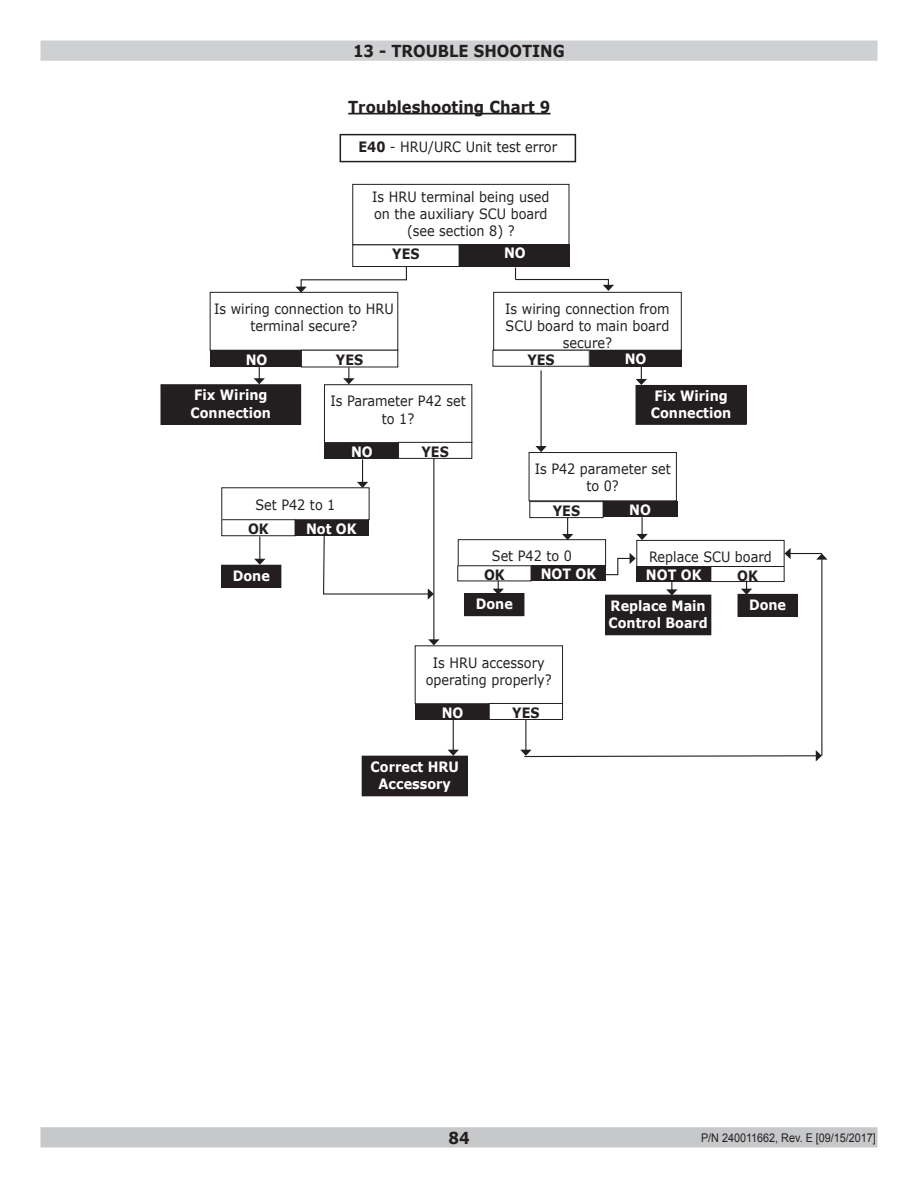
<style>
.page{position:relative;width:918px;height:1188px;background:#fff}
.page>*{position:absolute;margin:0;border:0;box-sizing:border-box;transform-origin:0 0}
.Paragraph_Style_3{font:700 16.5px "Verdana";color:#231f20;scale:.9 1}
.t1{font:14.25px/17.1px "Verdana";color:#231f20;text-align:center;scale:.9 1}
.t2{font:700 14.25px/17.1px "Verdana";color:#fff;scale:.9 1}
.t3{font:700 14.25px "Verdana";color:#231f20;scale:.9 1}
.t4{font:12px "Arial";color:#231f20;scale:.9 1}
.s1{font-weight:700}
</style>
<div class="page">
<div style="left:41px;top:1128px;width:836px;height:19px;background:#c7c8ca"></div>
<div style="left:40px;top:1127px;width:838px;height:21px;border:2px solid #c7c8ca"></div>
<div style="left:41px;top:41px;width:836px;height:19px;background:#cfd0d2"></div>
<div style="left:40px;top:40px;width:838px;height:21px;border:2px solid #cfd0d2"></div>
<hr style="left:348px;top:113px;width:202px;height:1px;background:#231f20">
<div style="left:352px;top:184px;width:217px;height:61px;border:1px solid #231f20"></div>
<div style="left:459px;top:244px;width:111px;height:23px;background:#231f20"></div>
<div style="left:352px;top:244px;width:107px;height:23px;border:1px solid #231f20"></div>
<div style="left:161px;top:385px;width:140px;height:39px;background:#231f20"></div>
<div style="left:161px;top:384px;width:140px;height:41px;border:1px solid #231f20"></div>
<svg style="left:295px;top:266px;width:113px;height:27px"></svg>
<svg style="left:515px;top:268px;width:1px;height:12px"></svg>
<hr style="left:516px;top:279px;width:92px;height:1px;background:#231f20">
<svg style="left:603px;top:279px;width:11px;height:12px"></svg>
<div style="left:636px;top:385px;width:110px;height:39px;background:#231f20"></div>
<div style="left:636px;top:385px;width:111px;height:40px;border:1px solid #231f20"></div>
<div style="left:340px;top:134px;width:236px;height:28px;border:2px solid #231f20"></div>
<svg style="left:254px;top:367px;width:11px;height:17px"></svg>
<div style="left:210px;top:292px;width:188px;height:59px;border:1px solid #231f20"></div>
<div style="left:210px;top:351px;width:93px;height:16px;background:#231f20"></div>
<div style="left:301px;top:350px;width:97px;height:17px;border:1px solid #231f20"></div>
<svg style="left:343px;top:367px;width:12px;height:17px"></svg>
<hr style="left:541px;top:370px;width:1px;height:77px;background:#231f20">
<svg style="left:535px;top:446px;width:12px;height:6px"></svg>
<div style="left:493px;top:292px;width:189px;height:59px;border:1px solid #231f20"></div>
<div style="left:590px;top:350px;width:92px;height:16px;background:#231f20"></div>
<div style="left:493px;top:350px;width:97px;height:17px;border:1px solid #231f20"></div>
<svg style="left:357px;top:460px;width:11px;height:27px"></svg>
<div style="left:324px;top:384px;width:148px;height:59px;border:1px solid #231f20"></div>
<div style="left:325px;top:443px;width:74px;height:16px;background:#231f20"></div>
<div style="left:398px;top:442px;width:74px;height:17px;border:1px solid #231f20"></div>
<svg style="left:636px;top:366px;width:11px;height:19px"></svg>
<div style="left:529px;top:452px;width:148px;height:49px;border:1px solid #231f20"></div>
<div style="left:603px;top:501px;width:75px;height:16px;background:#231f20"></div>
<div style="left:529px;top:501px;width:74px;height:17px;border:1px solid #231f20"></div>
<div style="left:738px;top:594px;width:59px;height:22px;background:#231f20"></div>
<div style="left:738px;top:594px;width:60px;height:23px;border:1px solid #231f20"></div>
<div style="left:458px;top:539px;width:148px;height:27px;border:1px solid #231f20"></div>
<div style="left:531px;top:566px;width:75px;height:15px;background:#231f20"></div>
<div style="left:457px;top:565px;width:74px;height:16px;border:1px solid #231f20"></div>
<svg style="left:562px;top:517px;width:11px;height:23px"></svg>
<div style="left:636px;top:540px;width:149px;height:27px;border:1px solid #231f20"></div>
<div style="left:636px;top:566px;width:75px;height:16px;background:#231f20"></div>
<div style="left:710px;top:566px;width:75px;height:16px;border:1px solid #231f20"></div>
<svg style="left:636px;top:517px;width:12px;height:23px"></svg>
<svg style="left:604px;top:553px;width:32px;height:23px"></svg>
<svg style="left:741px;top:581px;width:11px;height:14px"></svg>
<div style="left:606px;top:595px;width:105px;height:40px;background:#231f20"></div>
<svg style="left:666px;top:582px;width:12px;height:13px"></svg>
<div style="left:465px;top:594px;width:59px;height:22px;background:#231f20"></div>
<div style="left:464px;top:593px;width:60px;height:23px;border:1px solid #231f20"></div>
<svg style="left:493px;top:581px;width:11px;height:14px"></svg>
<svg style="left:254px;top:536px;width:12px;height:29px"></svg>
<div style="left:294px;top:520px;width:75px;height:16px;background:#231f20"></div>
<div style="left:221px;top:519px;width:74px;height:17px;border:1px solid #231f20"></div>
<div style="left:222px;top:565px;width:59px;height:22px;background:#231f20"></div>
<div style="left:221px;top:565px;width:60px;height:23px;border:1px solid #231f20"></div>
<hr style="left:453px;top:719px;width:1px;height:31px;background:#231f20">
<svg style="left:448px;top:750px;width:11px;height:6px"></svg>
<div style="left:415px;top:645px;width:148px;height:59px;border:1px solid #231f20"></div>
<div style="left:415px;top:704px;width:75px;height:16px;background:#231f20"></div>
<div style="left:489px;top:703px;width:74px;height:17px;border:1px solid #231f20"></div>
<div style="left:362px;top:756px;width:105px;height:40px;background:#231f20"></div>
<hr style="left:433px;top:458px;width:1px;height:182px;background:#231f20">
<svg style="left:428px;top:639px;width:12px;height:6px"></svg>
<svg style="left:323px;top:535px;width:111px;height:65px"></svg>
<hr style="left:525px;top:720px;width:1px;height:30px;background:#231f20">
<svg style="left:520px;top:750px;width:302px;height:11px"></svg>
<hr style="left:821px;top:559px;width:1px;height:197px;background:#231f20">
<svg style="left:816px;top:554px;width:12px;height:6px"></svg>
<hr style="left:790px;top:553px;width:32px;height:1px;background:#231f20">
<svg style="left:785px;top:548px;width:6px;height:11px"></svg>
<p class="Paragraph_Style_3" style="left:353px;top:39px;width:237px">13 - TROUBLE SHOOTING</p>
<p class="Paragraph_Style_3" style="left:348px;top:95px;width:226px">Troubleshooting Chart 9</p>
<p class="t1" style="left:359px;top:138px;width:222px"><span class="s1">E40</span> - HRU/URC Unit test error</p>
<p class="t1" style="left:372px;top:188px;width:198px">Is HRU terminal being used on the auxiliary SCU board (see section 8) ?</p>
<p class="t3" style="left:392px;top:244px;width:32px">YES</p>
<p class="t2" style="left:504px;top:244px;width:26px">NO</p>
<p class="t1" style="left:214px;top:300px;width:201px">Is wiring connection to HRU terminal secure?</p>
<p class="t2" style="left:246px;top:350px;width:26px">NO</p>
<p class="t3" style="left:336px;top:349px;width:32px">YES</p>
<p class="t1" style="left:505px;top:300px;width:184px">Is wiring connection from<br>SCU board to main board secure?</p>
<p class="t3" style="left:527px;top:349px;width:32px">YES</p>
<p class="t2" style="left:625px;top:349px;width:26px">NO</p>
<p class="t2" style="left:191px;top:386px;width:91px">Fix Wiring<br>Connection</p>
<p class="t2" style="left:651px;top:387px;width:91px">Fix Wiring<br>Connection</p>
<p class="t1" style="left:330px;top:393px;width:152px">Is Parameter P42 set to 1?</p>
<p class="t2" style="left:351px;top:443px;width:26px">NO</p>
<p class="t3" style="left:422px;top:441px;width:32px">YES</p>
<p class="t1" style="left:255px;top:496px;width:90px">Set P42 to 1</p>
<p class="t3" style="left:248px;top:519px;width:25px">OK</p>
<p class="t2" style="left:306px;top:520px;width:58px">Not OK</p>
<p class="t2" style="left:233px;top:567px;width:43px">Done</p>
<p class="t1" style="left:535px;top:460px;width:153px">Is P42 parameter set to 0?</p>
<p class="t3" style="left:553px;top:501px;width:32px">YES</p>
<p class="t2" style="left:629px;top:501px;width:26px">NO</p>
<p class="t1" style="left:492px;top:548px;width:90px">Set P42 to 0</p>
<p class="t3" style="left:484px;top:565px;width:25px">OK</p>
<p class="t2" style="left:541px;top:565px;width:63px">NOT OK</p>
<p class="t2" style="left:476px;top:595px;width:43px">Done</p>
<p class="t1" style="left:426px;top:654px;width:142px">Is HRU accessory operating properly?</p>
<p class="t2" style="left:442px;top:704px;width:26px">NO</p>
<p class="t3" style="left:512px;top:702px;width:32px">YES</p>
<p class="t1" style="left:649px;top:548px;width:138px">Replace SCU board</p>
<p class="t2" style="left:646px;top:566px;width:63px">NOT OK</p>
<p class="t3" style="left:737px;top:566px;width:25px">OK</p>
<p class="t2" style="left:608px;top:597px;width:112px">Replace Main<br>Control Board</p>
<p class="t2" style="left:749px;top:596px;width:43px">Done</p>
<p class="t2" style="left:371px;top:758px;width:100px;text-align:center">Correct HRU<br>Accessory</p>
<p class="Paragraph_Style_3" style="left:448px;top:1126px;width:25px">84</p>
<p class="t4" style="left:701px;top:1130px;width:196px">P/N 240011662, Rev. E [09/15/2017]</p>
</div>
